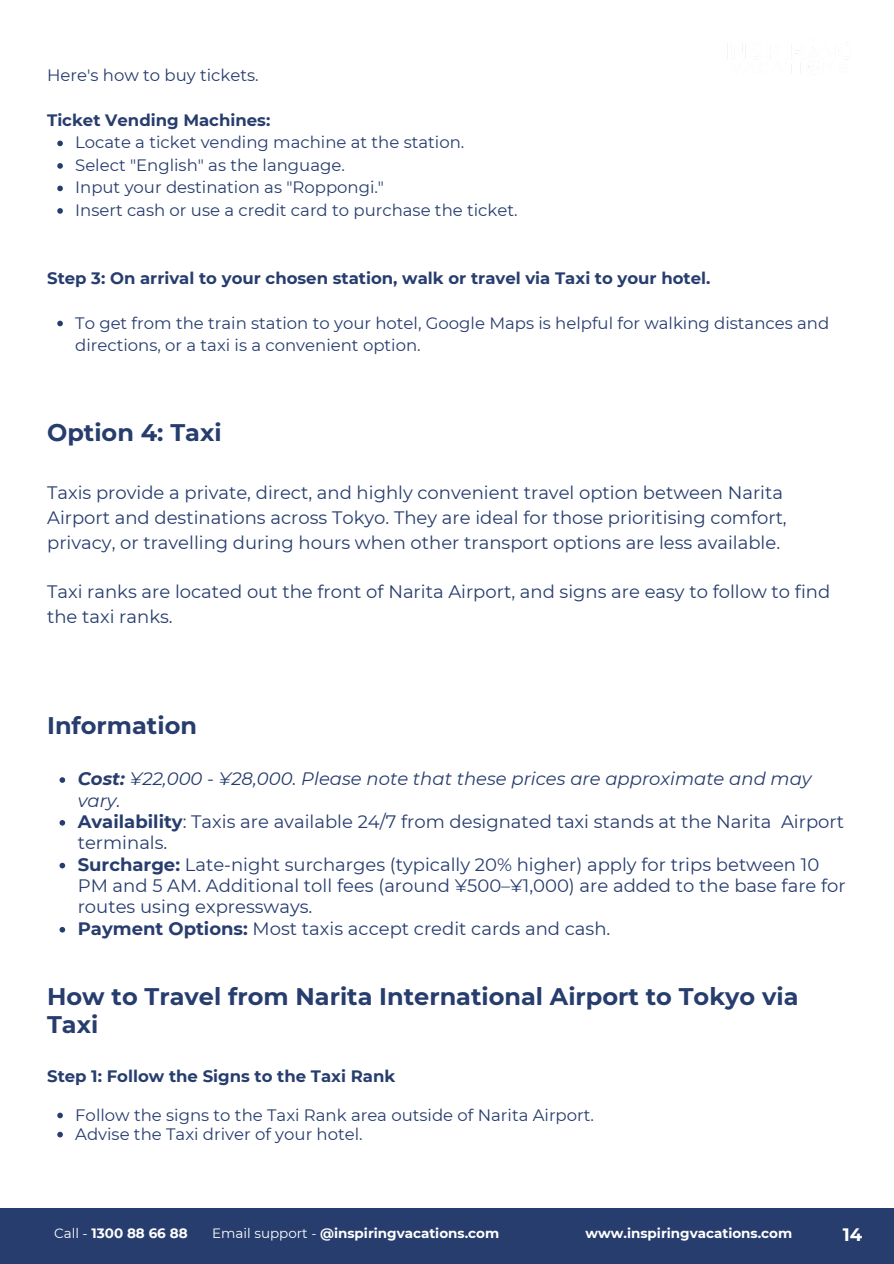
<style>
.page{position:relative;width:894px;height:1264px;background:#fff}
.page>*{position:absolute;margin:0;border:0;box-sizing:border-box;transform-origin:0 0}
.t1{font:700 24px/28.2px "Montserrat";color:#273d6e}
.t2{font:18px/24.8px "Montserrat";color:#273d6e}
.t3{font:italic 18px/21.3px "Montserrat";color:#273d6e}
.t4{font:700 18px "Montserrat";color:#fff}
.t5{font:16.5px/22.5px "Montserrat";color:#273d6e}
.t6{font:700 16.5px "Montserrat";color:#273d6e}
.t7{font:700 13.5px "Montserrat";color:#fff}
.s1{font-weight:700}
.s2{font-weight:400}
</style>
<div class="page">
<div style="left:0;top:1208px;width:893px;height:55px;background:#273d6e"></div>
<img style="left:727px;top:43px;width:121px;height:30px">
<svg style="left:57px;top:141px;width:6px;height:5px"></svg>
<svg style="left:57px;top:163px;width:6px;height:6px"></svg>
<svg style="left:57px;top:186px;width:6px;height:5px"></svg>
<svg style="left:57px;top:208px;width:6px;height:6px"></svg>
<svg style="left:57px;top:321px;width:6px;height:5px"></svg>
<svg style="left:59px;top:777px;width:6px;height:5px"></svg>
<svg style="left:59px;top:820px;width:6px;height:5px"></svg>
<svg style="left:59px;top:862px;width:6px;height:6px"></svg>
<svg style="left:59px;top:926px;width:6px;height:6px"></svg>
<svg style="left:57px;top:1112px;width:6px;height:6px"></svg>
<svg style="left:57px;top:1131px;width:6px;height:6px"></svg>
<p class="t5" style="left:47px;top:64px;width:213px">Here's how to buy tickets.</p>
<p class="t6" style="left:47px;top:110px;width:224px">Ticket Vending Machines:</p>
<p class="t5" style="left:75px;top:131px;width:390px">Locate a ticket vending machine at the station.</p>
<h2 class="t5" style="left:75px;top:154px;width:271px">Select "English" as the language.</h2>
<p class="t5" style="left:75px;top:176px;width:310px">Input your destination as "Roppongi."</p>
<p class="t5" style="left:75px;top:199px;width:444px">Insert cash or use a credit card to purchase the ticket.</p>
<h1 class="t6" style="left:47px;top:267px;width:664px">Step 3: On arrival to your chosen station, walk or travel via Taxi to your hotel.</h1>
<h3 class="t5" style="left:75px;top:311px;width:755px">To get from the train station to your hotel, Google Maps is helpful for walking distances and directions, or a taxi is a convenient option.</h3>
<h3 class="t1" style="left:47px;top:418px;width:176px">Option 4: Taxi</h3>
<h1 class="t2" style="left:47px;top:480px;width:741px">Taxis provide a private, direct, and highly convenient travel option between Narita<br>Airport and destinations across Tokyo. They are ideal for those prioritising comfort, privacy, or travelling during hours when other transport options are less available.</h1>
<p class="t2" style="left:47px;top:579px;width:784px">Taxi ranks are located out the front of Narita Airport, and signs are easy to follow to find the taxi ranks.</p>
<p class="t1" style="left:47px;top:711px;width:151px">Information</p>
<p class="t3" style="left:78px;top:768px;width:735px"><span class="s1">Cost:</span> ¥22,000 - ¥28,000. Please note that these prices are approximate and may vary.</p>
<p class="t2" style="left:78px;top:810px;width:767px;line-height:21.3px"><span class="s1">Availability</span>: Taxis are available 24/7 from designated taxi stands at the Narita Airport terminals.</p>
<h1 class="t2" style="left:78px;top:853px;width:769px;line-height:21.3px"><span class="s1">Surcharge:</span> Late-night surcharges (typically 20% higher) apply for trips between 10<br>PM and 5 AM. Additional toll fees (around ¥500–¥1,000) are added to the base fare for routes using expressways.</h1>
<h2 class="t2" style="left:78px;top:916px;width:534px"><span class="s1">Payment Options:</span> Most taxis accept credit cards and cash.</h2>
<p class="t1" style="left:47px;top:981px;width:752px">How to Travel from Narita International Airport to Tokyo via<br>Taxi</p>
<p class="t6" style="left:47px;top:1066px;width:349px">Step 1: Follow the Signs to the Taxi Rank</p>
<p class="t5" style="left:75px;top:1103px;width:520px">Follow the signs to the Taxi Rank area outside of Narita Airport.</p>
<p class="t5" style="left:75px;top:1122px;width:289px">Advise the Taxi driver of your hotel.</p>
<h3 class="t7" style="left:54px;top:1224px;width:135px"><span class="s2">Call -</span> 1300 88 66 88</h3>
<h2 class="t7" style="left:212px;top:1224px;width:288px"><span class="s2">Email support -</span> @inspiringvacations.com</h2>
<p class="t7" style="left:585px;top:1224px;width:208px">www.inspiringvacations.com</p>
<p class="t4" style="left:842px;top:1223px;width:21px">14</p>
</div>
